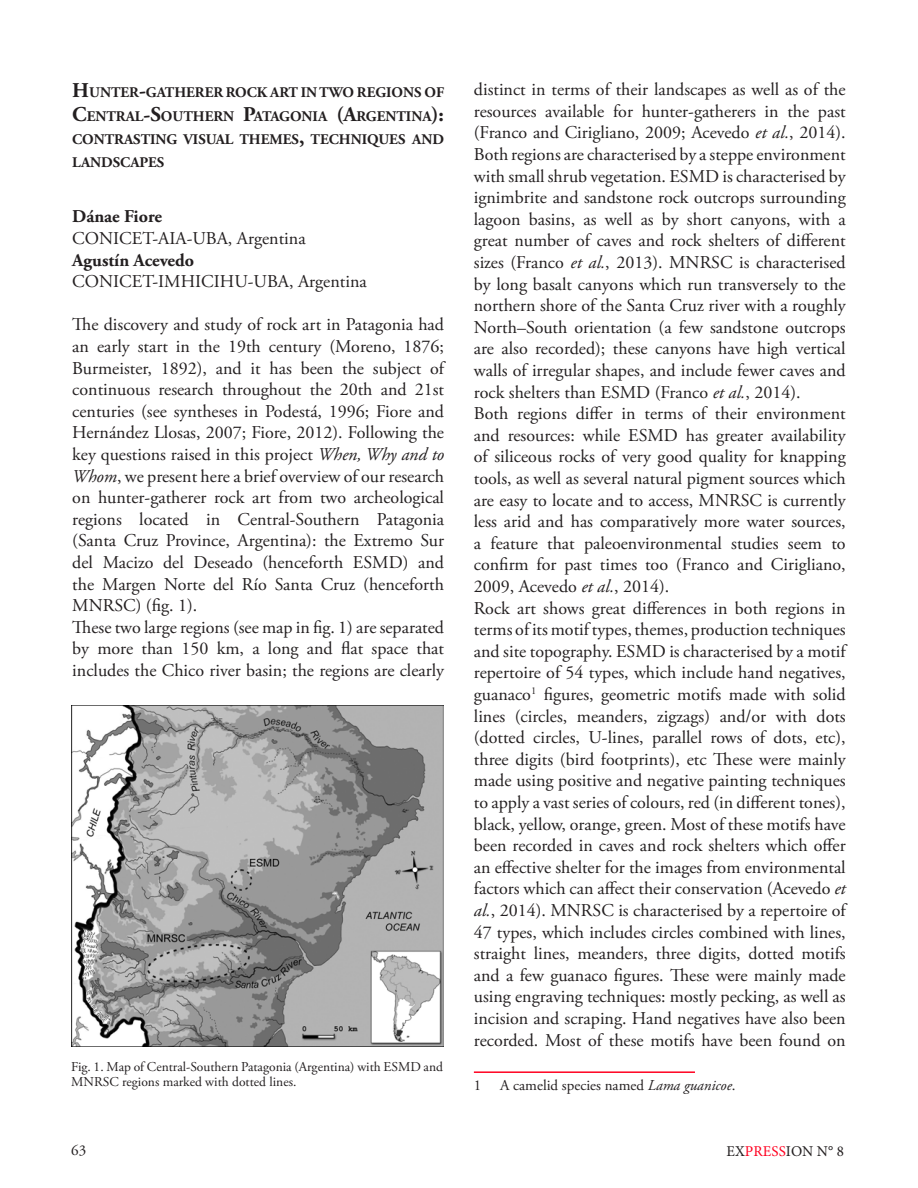
<style>
.page{position:relative;width:918px;height:1188px;background:#fff}
.page>*{position:absolute;margin:0;border:0;box-sizing:border-box;transform-origin:0 0}
.testo{font:18px/21.6px "Adobe Garamond Pro";color:#231f20;text-align:justify}
.testo-2{font:700 18px "Adobe Garamond Pro";color:#231f20}
.note{font:15px "Adobe Garamond Pro";color:#231f20}
.t1{font:15px "Minion Pro";letter-spacing:.01em;color:#231f20}
.titoli_papers{font:700 14.7px/23.1px "Adobe Garamond Pro";color:#231f20;text-align:justify}
.Didascalie{font:13.5px/14.9px "Adobe Garamond Pro";color:#231f20}
.s1{font-size:21px}
.s2{font-style:italic}
.s3{color:#ff0020}
</style>
<div class="page">
<hr style="left:474px;top:1071px;width:221px;height:2px;background:#ff0020">
<img style="left:71px;top:706px;width:372px;height:340px">
<p class="titoli_papers" style="left:72px;top:81px;width:373px"><span class="s1">H</span>UNTER<span class="s1">-</span>GATHERER ROCK ART INTWO REGIONS OF <span class="s1">C</span>ENTRAL<span class="s1">-S</span>OUTHERN <span class="s1">P</span>ATAGONIA <span class="s1">(A</span>RGENTINA<span class="s1">):<br></span>CONTRASTING VISUAL THEMES<span class="s1">,</span> TECHNIQUES AND LANDSCAPES</p>
<p class="testo-2" style="left:72px;top:206px;width:91px">Dánae Fiore</p>
<p class="testo" style="left:72px;top:228px;width:235px">CONICET-AIA-UBA, Argentina</p>
<p class="testo-2" style="left:72px;top:249px;width:123px">Agustín Acevedo</p>
<p class="testo" style="left:72px;top:271px;width:296px">CONICET-IMHICIHU-UBA, Argentina</p>
<p class="testo" style="left:72px;top:314px;width:375px">The discovery and study of rock art in Patagonia had an early start in the 19th century (Moreno, 1876; Burmeister, 1892), and it has been the subject of continuous research throughout the 20th and 21st centuries (see syntheses in Podestá, 1996; Fiore and Hernández Llosas, 2007; Fiore, 2012). Following the key questions raised in this project <span class="s2">When, Why and to Whom</span>, we present here a brief overview of our research on hunter-gatherer rock art from two archeological regions located in Central-Southern Patagonia (Santa Cruz Province, Argentina): the Extremo Sur del Macizo del Deseado (henceforth ESMD) and the Margen Norte del Río Santa Cruz (henceforth MNRSC) (fig. 1).</p>
<p class="testo" style="left:72px;top:617px;width:373px">These two large regions (see map in fig. 1) are separated by more than 150 km, a long and flat space that includes the Chico river basin; the regions are clearly</p>
<p class="Didascalie" style="left:71px;top:1060px;width:373px">Fig. 1. Map of Central-Southern Patagonia (Argentina) with ESMD and<br>MNRSC regions marked with dotted lines.</p>
<p class="testo" style="left:474px;top:79px;width:374px">distinct in terms of their landscapes as well as of the resources available for hunter-gatherers in the past (Franco and Cirigliano, 2009; Acevedo <span class="s2">et al.</span>, 2014).<br>Both regions are characterised by a steppe environment with small shrub vegetation. ESMD is characterised by ignimbrite and sandstone rock outcrops surrounding lagoon basins, as well as by short canyons, with a great number of caves and rock shelters of different sizes (Franco <span class="s2">et al.</span>, 2013). MNRSC is characterised by long basalt canyons which run transversely to the northern shore of the Santa Cruz river with a roughly North–South orientation (a few sandstone outcrops are also recorded); these canyons have high vertical walls of irregular shapes, and include fewer caves and rock shelters than ESMD (Franco <span class="s2">et al.</span>, 2014).</p>
<p class="testo" style="left:474px;top:403px;width:373px">Both regions differ in terms of their environment and resources: while ESMD has greater availability of siliceous rocks of very good quality for knapping tools, as well as several natural pigment sources which are easy to locate and to access, MNRSC is currently less arid and has comparatively more water sources, a feature that paleoenvironmental studies seem to confirm for past times too (Franco and Cirigliano, 2009, Acevedo <span class="s2">et al.</span>, 2014).</p>
<p class="testo" style="left:474px;top:598px;width:375px">Rock art shows great differences in both regions in terms of its motif types, themes, production techniques and site topography. ESMD is characterised by a motif repertoire of 54 types, which include hand negatives, guanaco<sup>1</sup> figures, geometric motifs made with solid lines (circles, meanders, zigzags) and/or with dots (dotted circles, U-lines, parallel rows of dots, etc), three digits (bird footprints), etc These were mainly made using positive and negative painting techniques to apply a vast series of colours, red (in different tones), black, yellow, orange, green. Most of these motifs have been recorded in caves and rock shelters which offer an effective shelter for the images from environmental factors which can affect their conservation (Acevedo <span class="s2">et al.</span>, 2014). MNRSC is characterised by a repertoire of 47 types, which includes circles combined with lines, straight lines, meanders, three digits, dotted motifs and a few guanaco figures. These were mainly made using engraving techniques: mostly pecking, as well as incision and scraping. Hand negatives have also been recorded. Most of these motifs have been found on</p>
<p class="note" style="left:474px;top:1076px;width:9px">1</p>
<p class="note" style="left:500px;top:1076px;width:237px">A camelid species named <span class="s2">Lama guanicoe</span>.</p>
<p class="note" style="left:71px;top:1141px;width:16px">63</p>
<p class="t1" style="left:726px;top:1141px;width:119px">EX<span class="s3">PRESS</span>ION N° 8</p>
</div>
